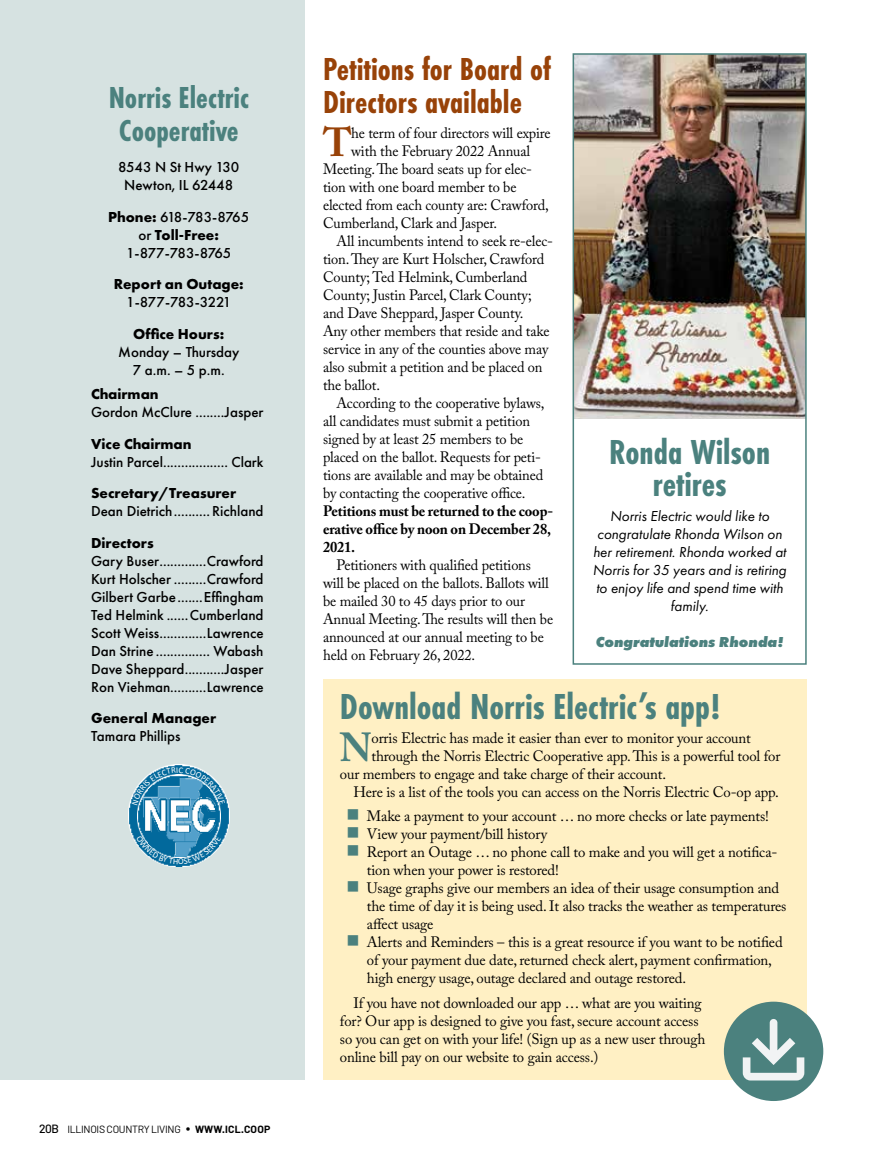
<style>
.page{position:relative;width:878px;height:1161px;background:#fff}
.page>*{position:absolute;margin:0;border:0;box-sizing:border-box;transform-origin:0 0}
.t1{font:700 40.35px "Adobe Caslon Pro";color:#984208;scale:.96 1}
.t2{font:700 40.35px "Adobe Caslon Pro";color:#4b817e}
.t3{font:700 37.5px "Futura PT Cond";color:#4b817e}
.t4{font:700 36px/31.5px "Futura PT Cond";color:#4b817e;text-align:center}
.t5{font:700 33px/33px "Futura PT Cond";color:#984208}
.t6{font:700 31.5px/33px "Futura PT Cond";color:#4b817e;text-align:center}
.t7{font:15px/18px "Adobe Caslon Pro";letter-spacing:-.01em;color:#000}
.t8{font:15px/18px "Adobe Caslon Pro";letter-spacing:-.01em;color:#000;scale:.96 1}
.t9{font:500 15px/18px "Futura PT";color:#000;text-align:center}
.t10{font:italic 15px/18px "Futura PT";color:#000;text-align:center}
.t11{font:700 15px "Futura PT";color:#000}
.t12{font:700 15px/18px "Adobe Caslon Pro";letter-spacing:-.01em;color:#000;scale:.96 1}
.t13{font:500 15px/18px "Futura PT";letter-spacing:-.035em;color:#000;text-align:center}
.t14{font:italic 800 15px "Futura PT";color:#4b817e}
.t15{font:10.5px "Barlow";letter-spacing:-.03em;color:#000}
.s1{font-weight:700}
.s2{font-weight:500;font-size:12px}
.s3{font-size:15px}
</style>
<div class="page">
<div style="left:323px;top:680px;width:483px;height:400px;background:#fff0c4"></div>
<img style="left:575px;top:56px;width:228px;height:363px">
<div style="left:572px;top:53px;width:234px;height:612px;border:2px solid #4b817e"></div>
<div style="left:723px;top:1002px;width:100px;height:99px;background:#4b817e;border-radius:50px"></div>
<svg style="left:742px;top:1019px;width:62px;height:62px"></svg>
<div style="left:0;top:0;width:304px;height:1080px;background:#d6e2e1"></div>
<img style="left:128px;top:765px;width:101px;height:101px">
<img style="left:137px;top:805px;width:83px;height:31px">
<img style="left:143px;top:805px;width:60px;height:31px">
<img style="left:144px;top:805px;width:71px;height:27px">
<svg style="left:132px;top:767px;width:93px;height:38px"></svg>
<svg style="left:136px;top:836px;width:85px;height:28px"></svg>
<h3 class="t6" style="left:109px;top:81px;width:142px">Norris Electric<br>Cooperative</h3>
<p class="t9" style="left:118px;top:158px;width:123px">8543 N St Hwy 130<br>Newton, IL 62448</p>
<p class="t13" style="left:108px;top:208px;width:142px"><span class="s1">Phone:</span> 618-783-8765 or <span class="s1">Toll-Free:<br></span>1-877-783-8765</p>
<p class="t11" style="left:114px;top:275px;width:132px">Report an Outage:</p>
<p class="t13" style="left:126px;top:293px;width:106px">1-877-783-3221</p>
<p class="t11" style="left:133px;top:324px;width:93px">Office Hours:</p>
<p class="t9" style="left:118px;top:343px;width:122px">Monday – Thursday<br>7 a.m. – 5 p.m.</p>
<p class="t11" style="left:91px;top:385px;width:69px">Chairman</p>
<p class="t9" style="left:91px;top:403px;width:174px">Gordon McClure ........Jasper</p>
<p class="t11" style="left:91px;top:434px;width:102px">Vice Chairman</p>
<p class="t9" style="left:91px;top:453px;width:174px">Justin Parcel.................. Clark</p>
<p class="t11" style="left:91px;top:484px;width:147px">Secretary/Treasurer</p>
<p class="t9" style="left:91px;top:502px;width:174px">Dean Dietrich.......... Richland</p>
<p class="t11" style="left:91px;top:533px;width:64px">Directors</p>
<p class="t9" style="left:91px;top:552px;width:174px;text-align:justify">Gary Buser.............Crawford Kurt Holscher .........Crawford Gilbert Garbe.......Effingham Ted Helmink ......Cumberland Scott Weiss.............Lawrence Dan Strine ............... Wabash Dave Sheppard...........Jasper Ron Viehman..........Lawrence</p>
<p class="t11" style="left:91px;top:709px;width:127px">General Manager</p>
<p class="t9" style="left:91px;top:727px;width:91px">Tamara Phillips</p>
<p class="t15" style="left:39px;top:1123px;width:233px"><span class="s2">20B</span> ILLINOIS COUNTRY LIVING <span class="s3">•</span> <span class="s1">WWW.ICL.COOP</span></p>
<h3 class="t5" style="left:323px;top:53px;width:229px">Petitions for Board of<br>Directors available</h3>
<h1 class="t1" style="left:323px;top:118px;width:31px">T</h1>
<p class="t8" style="left:351px;top:124px;width:209px">he term of four directors will expire</p>
<p class="t8" style="left:351px;top:142px;width:188px">with the February 2022 Annual</p>
<p class="t8" style="left:323px;top:160px;width:219px">Meeting. The board seats up for elec-</p>
<p class="t8" style="left:323px;top:178px;width:203px">tion with one board member to be</p>
<p class="t8" style="left:323px;top:196px;width:237px">elected from each county are: Crawford,</p>
<p class="t8" style="left:323px;top:214px;width:183px">Cumberland, Clark and Jasper.</p>
<p class="t8" style="left:336px;top:232px;width:227px">All incumbents intend to seek re-elec-</p>
<p class="t8" style="left:323px;top:250px;width:232px">tion. They are Kurt Holscher, Crawford</p>
<p class="t8" style="left:323px;top:268px;width:214px">County; Ted Helmink, Cumberland</p>
<p class="t8" style="left:323px;top:286px;width:219px">County; Justin Parcel, Clark County;</p>
<p class="t8" style="left:323px;top:304px;width:210px">and Dave Sheppard, Jasper County.</p>
<p class="t8" style="left:323px;top:322px;width:237px">Any other members that reside and take</p>
<p class="t8" style="left:323px;top:340px;width:236px">service in any of the counties above may</p>
<p class="t8" style="left:323px;top:358px;width:230px">also submit a petition and be placed on</p>
<p class="t8" style="left:323px;top:376px;width:61px">the ballot.</p>
<p class="t8" style="left:336px;top:394px;width:218px">According to the cooperative bylaws,</p>
<p class="t8" style="left:323px;top:412px;width:217px">all candidates must submit a petition</p>
<p class="t8" style="left:323px;top:430px;width:210px">signed by at least 25 members to be</p>
<p class="t8" style="left:323px;top:448px;width:228px">placed on the ballot. Requests for peti-</p>
<p class="t8" style="left:323px;top:466px;width:231px">tions are available and may be obtained</p>
<p class="t8" style="left:323px;top:484px;width:212px">by contacting the cooperative office.</p>
<p class="t12" style="left:323px;top:502px;width:241px">Petitions must be returned to the coop&shy;erative office by noon on December 28,<br>2021.</p>
<p class="t8" style="left:323px;top:556px;width:241px;text-indent:14px">Petitioners with qualified petitions will be placed on the ballots. Ballots will be mailed 30 to 45 days prior to our Annual Meeting. The results will then be announced at our annual meeting to be held on February 26, 2022.</p>
<h3 class="t4" style="left:609px;top:437px;width:163px">Ronda Wilson retires</h3>
<p class="t10" style="left:592px;top:507px;width:195px">Norris Electric would like to congratulate Rhonda Wilson on her retirement. Rhonda worked at<br>Norris for 35 years and is retiring to enjoy life and spend time with family.</p>
<p class="t14" style="left:595px;top:632px;width:189px">Congratulations Rhonda!</p>
<h2 class="t3" style="left:340px;top:685px;width:382px">Download Norris Electric’s app!</h2>
<h1 class="t2" style="left:340px;top:723px;width:34px">N</h1>
<p class="t7" style="left:371px;top:729px;width:381px">orris Electric has made it easier than ever to monitor your account</p>
<p class="t7" style="left:371px;top:747px;width:410px">through the Norris Electric Cooperative app. This is a powerful tool for</p>
<p class="t7" style="left:340px;top:765px;width:328px">our members to engage and take charge of their account.</p>
<p class="t7" style="left:353px;top:783px;width:427px">Here is a list of the tools you can access on the Norris Electric Co-op app.</p>
<p class="t7" style="left:367px;top:807px;width:421px">Make a payment to your account … no more checks or late payments!<br>View your payment/bill history<br>Report an Outage … no phone call to make and you will get a notifica&shy;tion when your power is restored!<br>Usage graphs give our members an idea of their usage consumption and the time of day it is being used. It also tracks the weather as temperatures affect usage<br>Alerts and Reminders – this is a great resource if you want to be notified of your payment due date, returned check alert, payment confirmation, high energy usage, outage declared and outage restored.</p>
<p class="t7" style="left:340px;top:994px;width:367px;text-indent:14px">If you have not downloaded our app … what are you waiting for? Our app is designed to give you fast, secure account access so you can get on with your life! (Sign up as a new user through online bill pay on our website to gain access.)</p>
</div>
